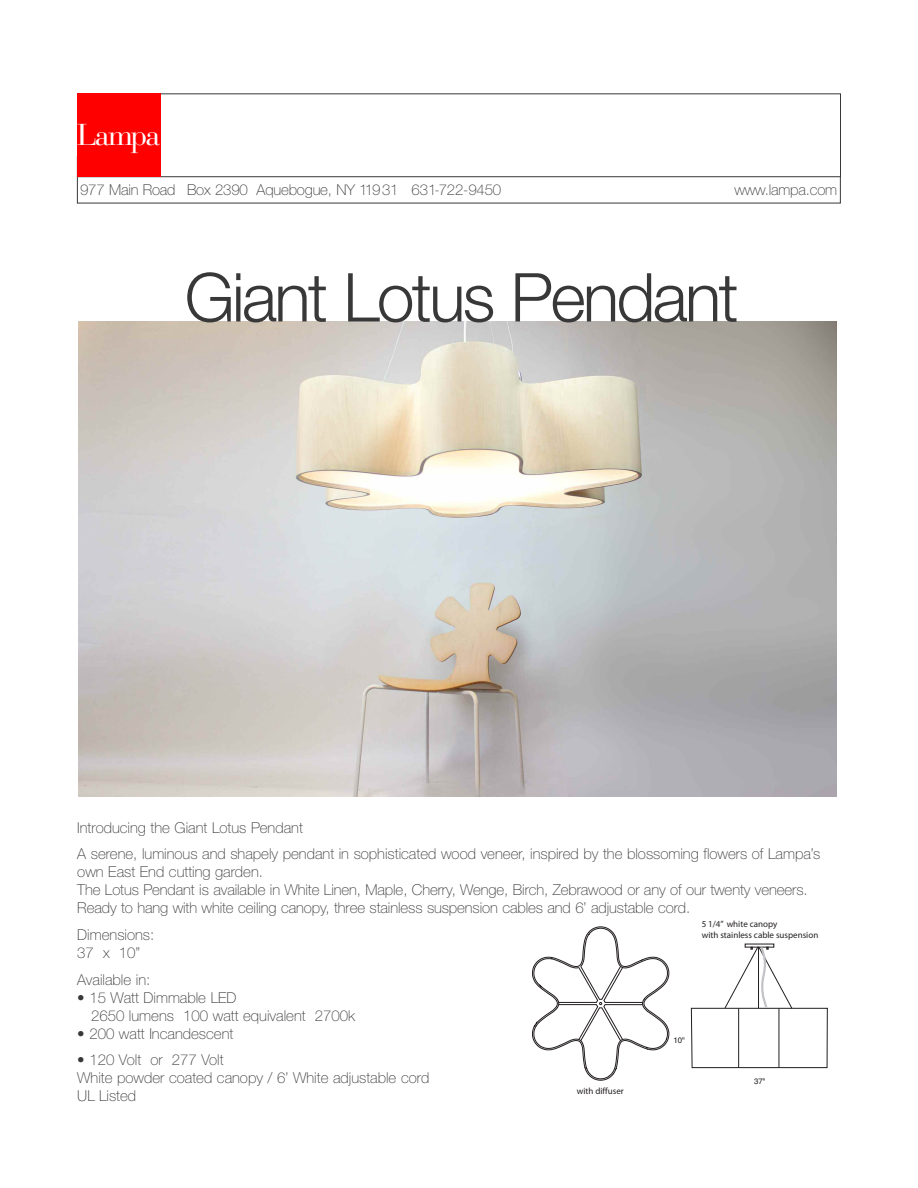
<style>
.page{position:relative;width:918px;height:1188px;background:#fff}
.page>*{position:absolute;margin:0;border:0;box-sizing:border-box;transform-origin:0 0}
.t1{font:300 67.5px "Helvetica Neue";letter-spacing:-.04em;color:#393839}
.t2{font:30px "Bauer Bodoni";letter-spacing:-.07em;color:#fff}
.t3{font:100 15px/18px "Helvetica Neue";color:#393839}
.t4{font:9px/10.8px "Myriad";color:#231f20}
.t5{font:7.95px "Helvetica";color:#231f20}
</style>
<div class="page">
<div style="left:78px;top:94px;width:763px;height:83px;border:1px solid #393839"></div>
<div style="left:77px;top:94px;width:83px;height:83px;background:#f00"></div>
<img style="left:79px;top:321px;width:758px;height:475px">
<svg style="left:532px;top:926px;width:138px;height:155px"></svg>
<svg style="left:691px;top:943px;width:137px;height:125px"></svg>
<h2 class="t2" style="left:77px;top:123px;width:85px">Lampa</h2>
<p class="t3" style="left:80px;top:182px;width:423px">977 Main Road Box 2390 Aquebogue, NY 11931 631-722-9450</p>
<p class="t3" style="left:734px;top:182px;width:104px">www.lampa.com</p>
<h1 class="t1" style="left:185px;top:273px;width:555px">Giant Lotus Pendant</h1>
<p class="t3" style="left:77px;top:815px;width:745px;line-height:26.7px">Introducing the Giant Lotus Pendant<br>A serene, luminous and shapely pendant in sophisticated wood veneer, inspired by the blossoming flowers of Lampa’s</p>
<p class="t3" style="left:77px;top:864px;width:732px">own East End cutting garden.<br>The Lotus Pendant is available in White Linen, Maple, Cherry, Wenge, Birch, Zebrawood or any of our twenty veneers.<br>Ready to hang with white ceiling canopy, three stainless suspension cables and 6’ adjustable cord.</p>
<p class="t3" style="left:77px;top:927px;width:78px">Dimensions:<br>37 x 10”</p>
<p class="t3" style="left:77px;top:972px;width:75px">Available in:</p>
<p class="t3" style="left:91px;top:990px;width:266px;text-indent:-14px">• 15 Watt Dimmable LED<br>2650 lumens 100 watt equivalent 2700k</p>
<p class="t3" style="left:77px;top:1026px;width:158px">• 200 watt Incandescent</p>
<p class="t3" style="left:77px;top:1052px;width:354px">• 120 Volt or 277 Volt<br>White powder coated canopy / 6’ White adjustable cord<br>UL Listed</p>
<p class="t4" style="left:702px;top:920px;width:118px">5 /4 wh e canopy<br>w h ane cabe u pen on</p>
<p class="t5" style="left:678px;top:1034px;width:6px">0</p>
<p class="t5" style="left:754px;top:1075px;width:10px">37</p>
<p class="t4" style="left:577px;top:1086px;width:46px">whd ue</p>
</div>
